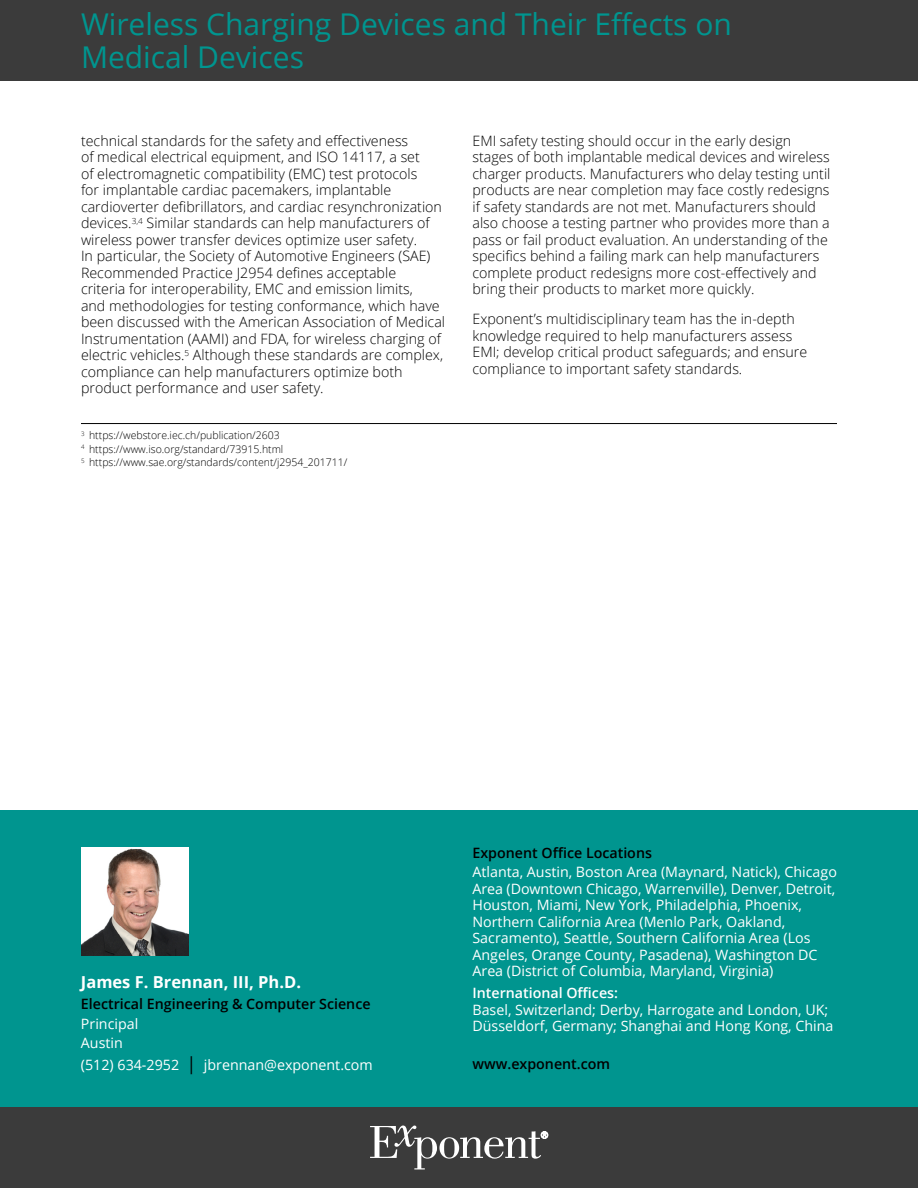
<style>
.page{position:relative;width:918px;height:1188px;background:#fff}
.page>*{position:absolute;margin:0;border:0;box-sizing:border-box;transform-origin:0 0}
.t1{font:30px/33px "Open Sans";color:#00958f}
.t2{font:700 16.5px "Open Sans";color:#fff}
.t3{font:300 14.25px/16.5px "Open Sans";color:#000}
.t4{font:14.25px/16.5px "Open Sans";color:#fff}
.t5{font:600 14.25px "Open Sans";color:#000}
.t6{font:600 14.25px "Open Sans";color:#fff}
.t7{font:300 10.5px/13.5px "Open Sans";color:#000}
.s1{font-size:18px;color:#000}
</style>
<div class="page">
<div style="left:0;top:1107px;width:918px;height:81px;background:#3b3b3b"></div>
<div style="left:0;top:810px;width:918px;height:297px;background:#00958f"></div>
<img style="left:81px;top:847px;width:108px;height:108px">
<svg style="left:370px;top:1126px;width:178px;height:43px"></svg>
<div style="left:0;top:0;width:918px;height:81px;background:#3b3b3b"></div>
<hr style="left:81px;top:423px;width:756px;height:1px;background:#000">
<h1 class="t1" style="left:81px;top:7px;width:652px">Wireless Charging Devices and Their Effects on<br>Medical Devices</h1>
<p class="t3" style="left:81px;top:132px;width:366px">technical standards for the safety and effectiveness<br>of medical electrical equipment, and ISO 14117, a set<br>of electromagnetic compatibility (EMC) test protocols<br>for implantable cardiac pacemakers, implantable cardioverter defibrillators, and cardiac resynchronization devices.<sup>3,4</sup> Similar standards can help manufacturers of wireless power transfer devices optimize user safety.<br>In particular, the Society of Automotive Engineers (SAE)<br>Recommended Practice J2954 defines acceptable<br>criteria for interoperability, EMC and emission limits,<br>and methodologies for testing conformance, which have been discussed with the American Association of Medical Instrumentation (AAMI) and FDA, for wireless charging of electric vehicles.<sup>5</sup> Although these standards are complex, compliance can help manufacturers optimize both product performance and user safety.</p>
<p class="t3" style="left:473px;top:132px;width:359px">EMI safety testing should occur in the early design stages of both implantable medical devices and wireless charger products. Manufacturers who delay testing until products are near completion may face costly redesigns if safety standards are not met. Manufacturers should also choose a testing partner who provides more than a pass or fail product evaluation. An understanding of the specifics behind a failing mark can help manufacturers complete product redesigns more cost-effectively and bring their products to market more quickly.</p>
<p class="t3" style="left:473px;top:311px;width:336px">Exponent’s multidisciplinary team has the in-depth knowledge required to help manufacturers assess EMI; develop critical product safeguards; and ensure compliance to important safety standards.</p>
<p class="t7" style="left:81px;top:429px;width:268px"><sup>3</sup> https://webstore.iec.ch/publication/2603<br><sup>4</sup> https://www.iso.org/standard/73915.html<br><sup>5</sup> https://www.sae.org/standards/content/j2954_201711/</p>
<p class="t2" style="left:81px;top:970px;width:222px">James F. Brennan, III, Ph.D.</p>
<p class="t5" style="left:81px;top:994px;width:291px">Electrical Engineering &amp; Computer Science</p>
<p class="t4" style="left:81px;top:1013px;width:59px;line-height:19.2px">Principal<br>Austin</p>
<p class="t4" style="left:81px;top:1056px;width:293px">(512) 634-2952 <span class="s1">|</span> jbrennan@exponent.com</p>
<p class="t5" style="left:472px;top:843px;width:181px">Exponent Office Locations</p>
<p class="t4" style="left:472px;top:864px;width:366px">Atlanta, Austin, Boston Area (Maynard, Natick), Chicago Area (Downtown Chicago, Warrenville), Denver, Detroit, Houston, Miami, New York, Philadelphia, Phoenix, Northern California Area (Menlo Park, Oakland, Sacramento), Seattle, Southern California Area (Los Angeles, Orange County, Pasadena), Washington DC Area (District of Columbia, Maryland, Virginia)</p>
<p class="t6" style="left:472px;top:983px;width:147px">International Offices:</p>
<p class="t4" style="left:472px;top:1001px;width:362px">Basel, Switzerland; Derby, Harrogate and London, UK;<br>Düsseldorf, Germany; Shanghai and Hong Kong, China</p>
<p class="t5" style="left:472px;top:1054px;width:139px">www.exponent.com</p>
</div>
